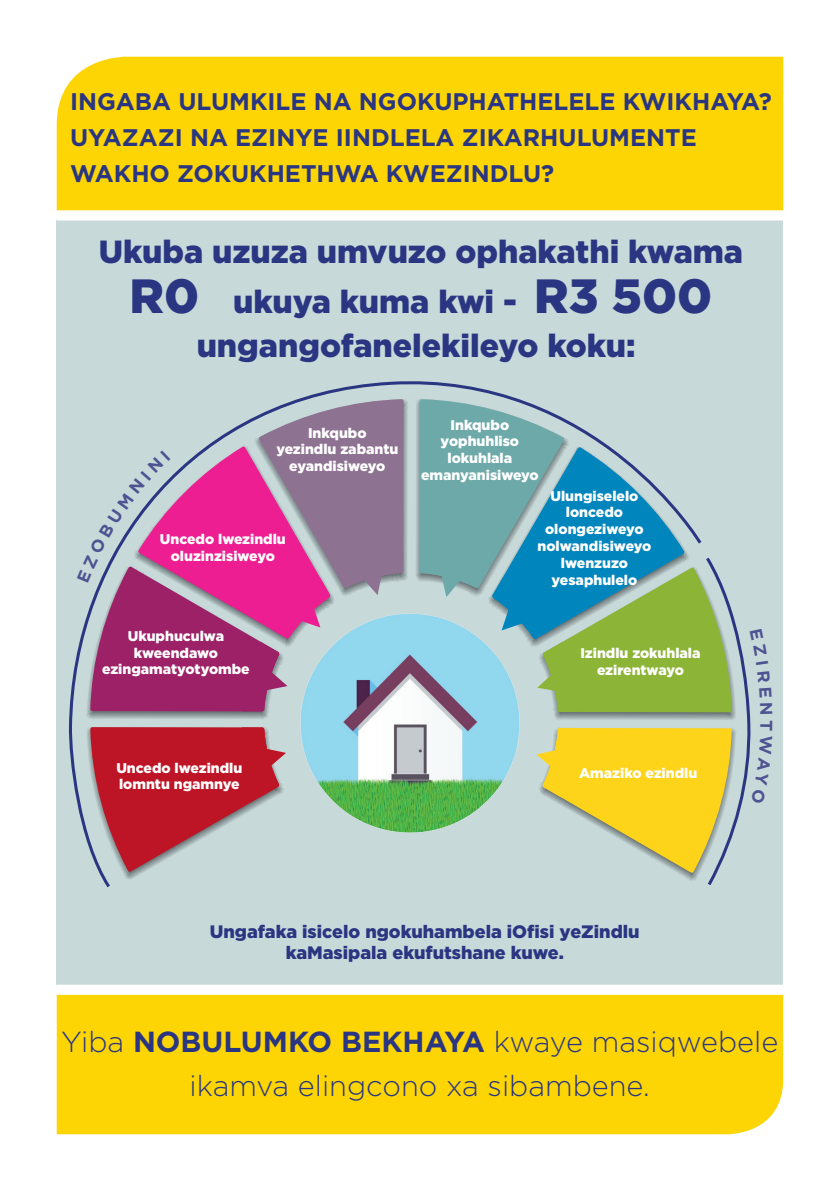
<style>
.page{position:relative;width:840px;height:1191px;background:#fff}
.page>*{position:absolute;margin:0;border:0;box-sizing:border-box;transform-origin:0 0}
.t1{font:900 32px "Gotham HTF";color:#2a3681}
.Headers_secondary{font:300 29px/44px "Gotham HTF";color:#2a3681;text-align:center}
.t2{font:700 24px/36px "Gotham HTF";color:#2a3681}
.t3{font:900 18px/21.6px "Gotham HTF";color:#2a3681;text-align:center}
.t4{font:900 14px/16.8px "Gotham HTF";color:#fff;text-align:center}
.s1{font-size:48px}
.s2{font-size:34px}
.s3{font-weight:700}
</style>
<div class="page">
<div style="left:57px;top:994px;width:725px;height:140px;background:#fdd504"></div>
<div style="left:57px;top:57px;width:725px;height:153px;background:#fdd504"></div>
<div style="left:57px;top:220px;width:725px;height:764px;background:#c8d9da"></div>
<svg style="left:70px;top:381px;width:445px;height:507px"></svg>
<svg style="left:77px;top:398px;width:331px;height:322px"></svg>
<svg style="left:414px;top:398px;width:358px;height:587px"></svg>
<p class="t2" style="left:70px;top:83px;width:703px">INGABA ULUMKILE NA NGOKUPHATHELELE KWIKHAYA?<br>UYAZAZI NA EZINYE IINDLELA ZIKARHULUMENTE</p>
<p class="t2" style="left:70px;top:155px;width:485px">WAKHO ZOKUKHETHWA KWEZINDLU?</p>
<p class="t1" style="left:99px;top:233px;width:645px">Ukuba uzuza umvuzo ophakathi kwama</p>
<p class="t1" style="left:130px;top:283px;width:584px"><span class="s1">R0</span> ukuya kuma kwi <span class="s2">-</span> <span class="s1">R3 500</span></p>
<p class="t1" style="left:196px;top:327px;width:440px">ungangofanelekileyo koku:</p>
<p class="t4" style="left:276px;top:424px;width:123px">Inkqubo yezindlu zabantu eyandisiweyo</p>
<p class="t4" style="left:421px;top:416px;width:119px">Inkqubo yophuhliso lokuhlala emanyanisiweyo</p>
<p class="t4" style="left:537px;top:487px;width:115px">Ulungiselelo loncedo olongeziweyo nolwandisiweyo lwenzuzo yesaphulelo</p>
<p class="t4" style="left:160px;top:530px;width:127px">Uncedo lwezindlu oluzinzisiweyo</p>
<p class="t4" style="left:102px;top:627px;width:149px">Ukuphuculwa kweendawo ezingamatyotyombe</p>
<p class="t4" style="left:116px;top:759px;width:127px;text-align:left">Uncedo lwezindlu lomntu ngamnye</p>
<p class="t4" style="left:580px;top:644px;width:122px">Izindlu zokuhlala ezirentwayo</p>
<p class="t4" style="left:578px;top:764px;width:120px">Amaziko ezindlu</p>
<p class="t3" style="left:210px;top:920px;width:431px">Ungafaka isicelo ngokuhambela iOfisi yeZindlu kaMasipala ekufutshane kuwe.</p>
<p class="Headers_secondary" style="left:61px;top:1019px;width:718px">Yiba <span class="s3">NOBULUMKO BEKHAYA</span> kwaye masiqwebele ikamva elingcono xa sibambene.</p>
</div>
